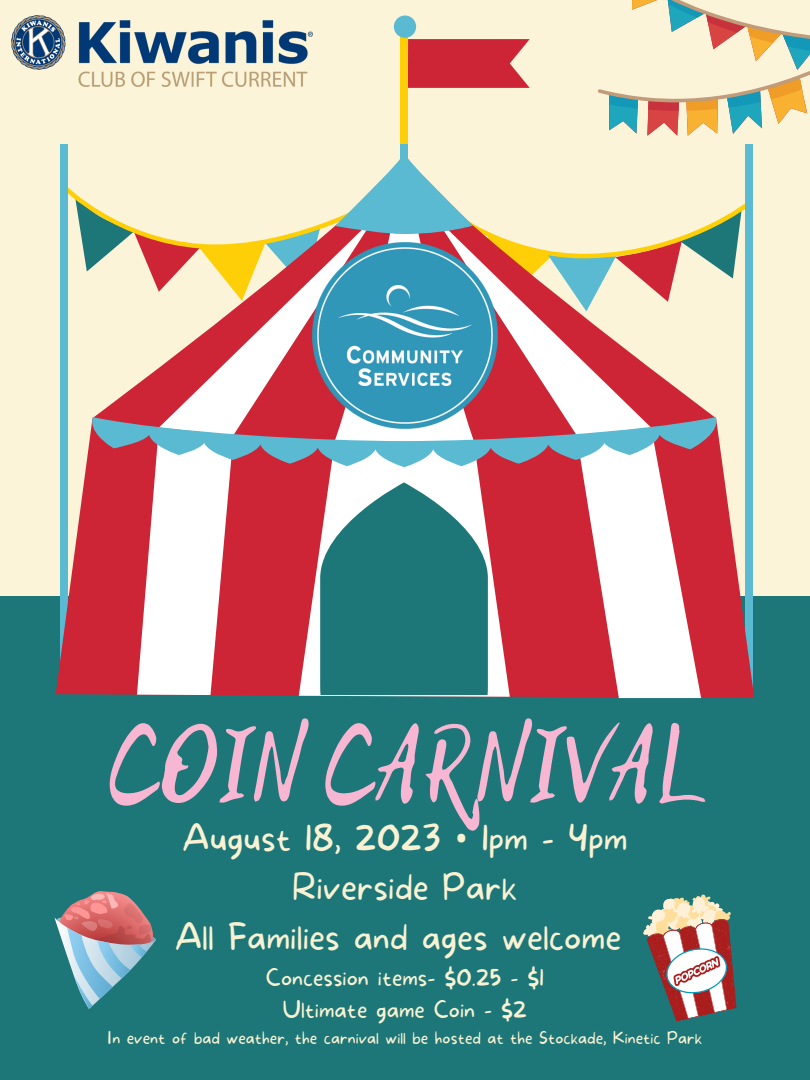
<style>
.page{position:relative;width:810px;height:1080px;background:#fbf4d9}
.page>*{position:absolute;margin:0;border:0;box-sizing:border-box;transform-origin:0 0}
.t1{font:104.75px "Hitch Hike";color:#f7b6d2}
.t2{font:100 35.31px "More Sugar";color:#f9f2d2}
.t3{font:100 22.81px "More Sugar";color:#f9f2d2}
.t4{font:100 16.56px "More Sugar";color:#f9f2d2}
.s1{font-family:"Noto Sans";font-weight:400}
</style>
<div class="page">
<div style="left:0;top:596px;width:810px;height:484px;background:#1d7678"></div>
<svg style="left:408px;top:39px;width:122px;height:49px;background:#d13644"></svg>
<div style="left:400px;top:28px;width:8px;height:161px;background:#fecf06"></div>
<div style="left:394px;top:16px;width:22px;height:22px;background:#59bad1;border-radius:50%"></div>
<svg style="left:63px;top:153px;width:688px;height:545px"></svg>
<div style="left:400px;top:144px;width:8px;height:16px;background:#59bad1"></div>
<img style="left:12px;top:16px;width:300px;height:71px">
<img style="left:312px;top:243px;width:186px;height:185px">
<svg style="left:598px;top:0;width:212px;height:136px"></svg>
<svg style="left:643px;top:894px;width:94px;height:128px"></svg>
<svg style="left:54px;top:891px;width:102px;height:118px"></svg>
<p class="t1" style="left:108px;top:704px;width:596px">COIN CARNIVAL</p>
<p class="t2" style="left:182px;top:818px;width:447px">August 18, 2023 <span class="s1">•</span> 1pm - 4pm</p>
<p class="t2" style="left:293px;top:867px;width:226px">Riverside Park</p>
<p class="t2" style="left:175px;top:916px;width:448px">All Families and ages welcome</p>
<p class="t3" style="left:266px;top:964px;width:280px">Concession items- $0.25 - $1</p>
<p class="t3" style="left:283px;top:996px;width:246px">Ultimate game Coin - $2</p>
<p class="t4" style="left:108px;top:1028px;width:596px">In event of bad weather, the carnival will be hosted at the Stockade, Kinetic Park</p>
</div>
